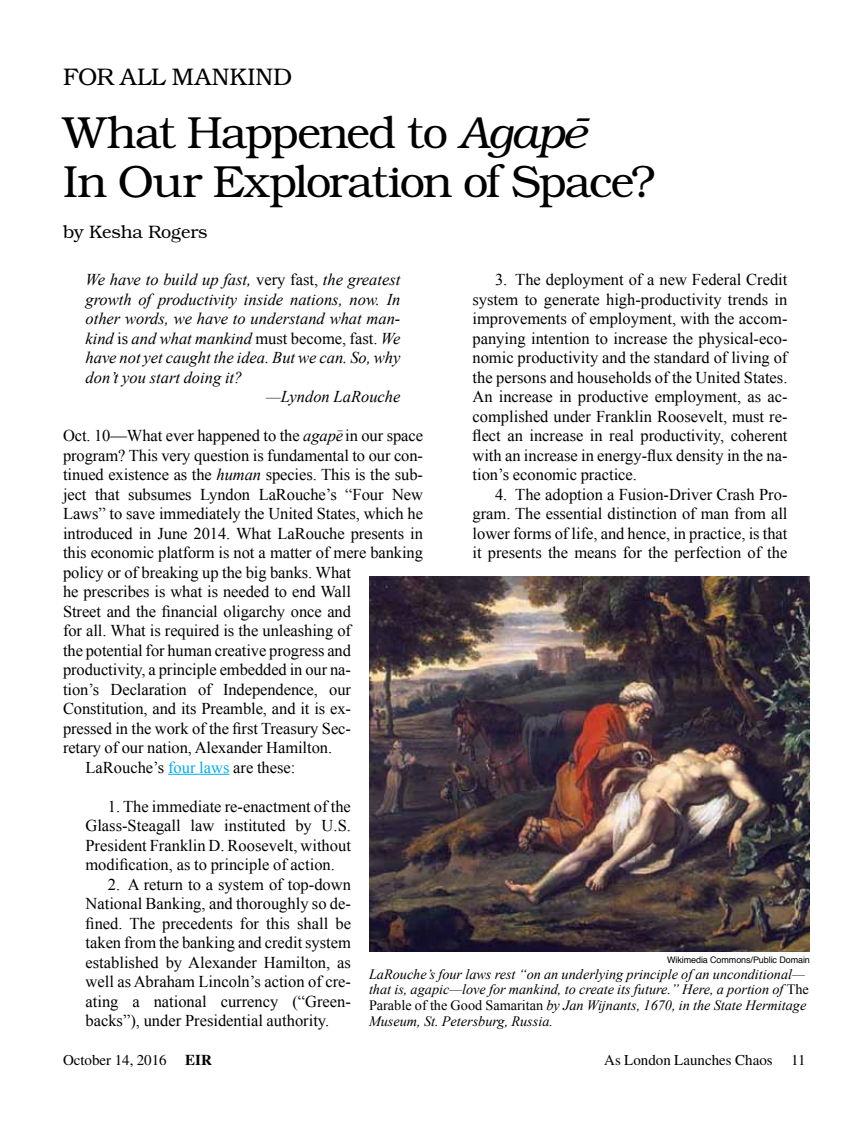
<style>
.page{position:relative;width:864px;height:1134px;background:#fff}
.page>*{position:absolute;margin:0;border:0;box-sizing:border-box;transform-origin:0 0}
.t1{font:300 45px/49.5px "Bookman";letter-spacing:-.035em;color:#000}
.t2{font:300 24px "Bookman";color:#000}
.t3{font:300 18px "Bookman";color:#000}
.t4{font:16.5px/19.5px "Times New Roman";letter-spacing:-.005em;color:#000;text-align:justify}
.t5{font:italic 16.5px "Times New Roman";color:#000}
.t6{font:15px "Times";color:#000}
.t7{font:italic 14.25px/15.8px "Times New Roman";color:#000}
.t8{font:9px "Helvetica";letter-spacing:-.01em;color:#000}
.s1{font-style:italic}
.s2{font-style:normal}
.s3{color:#00aeef}
.s4{font-weight:700}
</style>
<div class="page">
<hr style="left:168px;top:774px;width:61px;height:1px;background:#00aeef">
<img style="left:369px;top:577px;width:441px;height:375px">
<h2 class="t2" style="left:63px;top:63px;width:231px">FOR ALL MANKIND</h2>
<h1 class="t1" style="left:63px;top:108px;width:594px">What Happened to <span class="s1">Agape¯<br></span>In Our Exploration of Space?</h1>
<p class="t3" style="left:63px;top:221px;width:146px">by Kesha Rogers</p>
<p class="t5" style="left:86px;top:268px;width:316px">We have to build up fast, <span class="s2">very fast,</span> the greatest</p>
<p class="t5" style="left:86px;top:288px;width:316px">growth of productivity inside nations, now. In</p>
<p class="t5" style="left:86px;top:307px;width:316px">other words, we have to understand what man-</p>
<p class="t5" style="left:86px;top:327px;width:317px">kind <span class="s2">is</span> and what mankind <span class="s2">must become, fast.</span> We</p>
<p class="t5" style="left:86px;top:346px;width:317px">have not yet caught the idea. But we can. So, why</p>
<p class="t5" style="left:86px;top:366px;width:158px">don’t you start doing it?</p>
<p class="t5" style="left:266px;top:385px;width:136px">—Lyndon LaRouche</p>
<p class="t4" style="left:63px;top:425px;width:362px">Oct. 10—What ever happened to the <span class="s1">agape¯</span> in our space</p>
<p class="t4" style="left:63px;top:445px;width:362px">program? This very question is fundamental to our con-</p>
<p class="t4" style="left:63px;top:464px;width:362px">tinued existence as the <span class="s1">human</span> species. This is the sub-</p>
<p class="t4" style="left:63px;top:484px;width:361px">ject that subsumes Lyndon LaRouche’s “Four New</p>
<p class="t4" style="left:63px;top:503px;width:362px">Laws” to save immediately the United States, which he</p>
<p class="t4" style="left:63px;top:523px;width:361px">introduced in June 2014. What LaRouche presents in</p>
<p class="t4" style="left:63px;top:542px;width:362px">this economic platform is not a matter of mere banking</p>
<p class="t4" style="left:63px;top:562px;width:290px">policy or of breaking up the big banks. What</p>
<p class="t4" style="left:63px;top:581px;width:289px">he prescribes is what is needed to end Wall</p>
<p class="t4" style="left:63px;top:601px;width:290px">Street and the financial oligarchy once and</p>
<p class="t4" style="left:63px;top:621px;width:290px">for all. What is required is the unleashing of</p>
<p class="t4" style="left:63px;top:640px;width:290px">the potential for human creative progress and</p>
<p class="t4" style="left:63px;top:660px;width:290px">productivity, a principle embedded in our na-</p>
<p class="t4" style="left:63px;top:679px;width:290px">tion’s Declaration of Independence, our</p>
<p class="t4" style="left:63px;top:699px;width:290px">Constitution, and its Preamble, and it is ex-</p>
<p class="t4" style="left:63px;top:718px;width:290px">pressed in the work of the first Treasury Sec-</p>
<p class="t4" style="left:63px;top:738px;width:271px">retary of our nation, Alexander Hamilton.</p>
<p class="t4" style="left:86px;top:757px;width:212px">LaRouche’s <span class="s3">four laws</span> are these:</p>
<p class="t4" style="left:85px;top:796px;width:267px;text-indent:23px">1. The immediate re-enactment of the Glass-Steagall law instituted by U.S.<br>President Franklin D. Roosevelt, without modification, as to principle of action.</p>
<p class="t4" style="left:86px;top:874px;width:267px;text-indent:22px">2. A return to a system of top-down National Banking, and thoroughly so de&shy;fined. The precedents for this shall be taken from the banking and credit system established by Alexander Hamilton, as well as Abraham Lincoln’s action of cre&shy;ating a national currency (“Green&shy;backs”), under Presidential authority.</p>
<p class="t4" style="left:472px;top:270px;width:317px;text-indent:23px">3. The deployment of a new Federal Credit system to generate high-productivity trends in improvements of employment, with the accom&shy;panying intention to increase the physical-eco&shy;nomic productivity and the standard of living of the persons and households of the United States.<br>An increase in productive employment, as ac&shy;complished under Franklin Roosevelt, must re&shy;flect an increase in real productivity, coherent with an increase in energy-flux density in the na&shy;tion’s economic practice.</p>
<p class="t4" style="left:472px;top:484px;width:317px;text-indent:23px">4. The adoption a Fusion-Driver Crash Pro&shy;gram. The essential distinction of man from all lower forms of life, and hence, in practice, is that it presents the means for the perfection of the</p>
<p class="t8" style="left:667px;top:953px;width:144px">Wikimedia Commons/Public Domain</p>
<p class="t7" style="left:369px;top:966px;width:441px">LaRouche’s four laws rest “on an underlying principle of an unconditional— that is, agapic—love for mankind, to create its future.” Here, a portion of <span class="s2">The Parable of the Good Samaritan</span> by Jan Wijnants, 1670, in the State Hermitage Museum, St. Petersburg, Russia.</p>
<p class="t6" style="left:63px;top:1052px;width:150px">October 14, 2016 <span class="s4">EIR</span></p>
<p class="t6" style="left:604px;top:1052px;width:203px">As London Launches Chaos 11</p>
</div>
